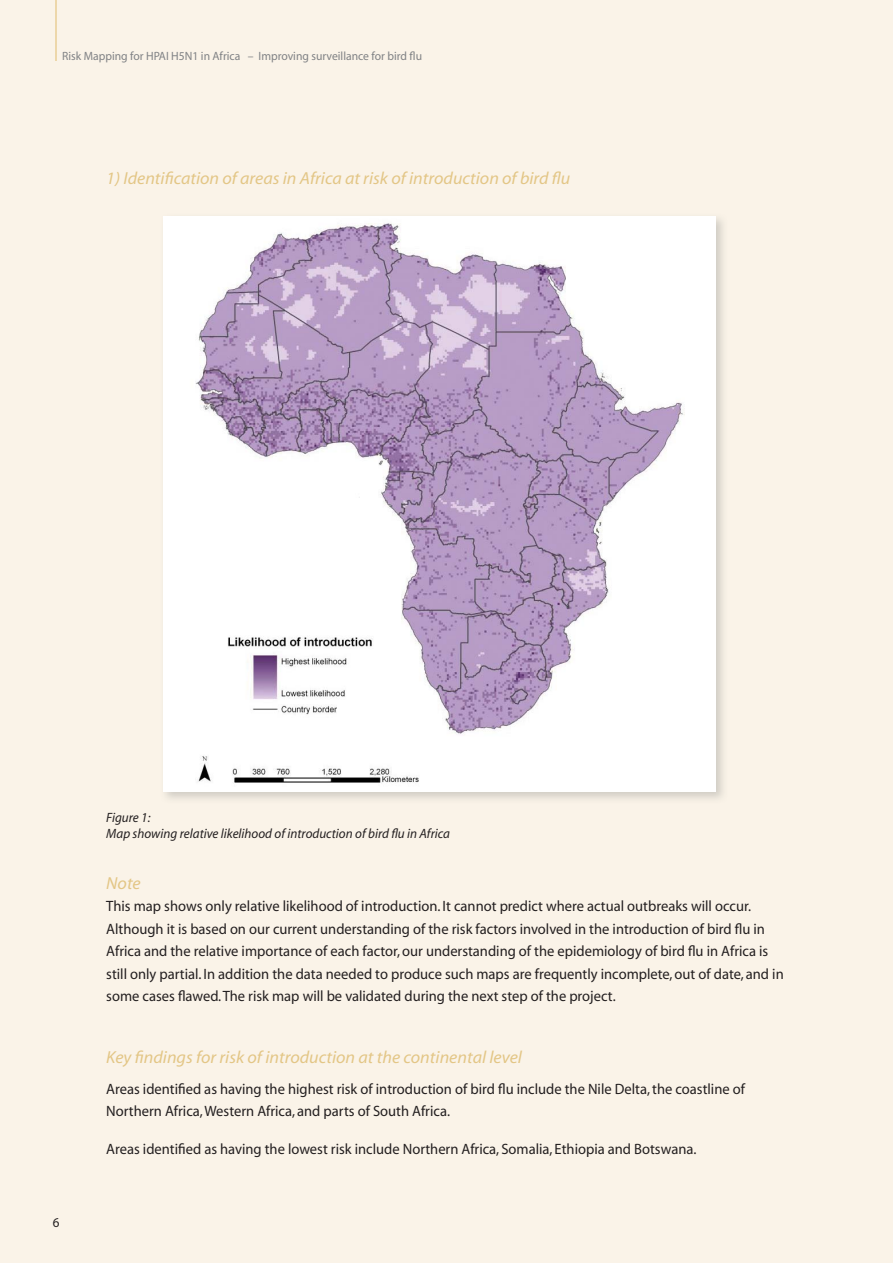
<style>
.page{position:relative;width:893px;height:1263px;background:#faf3e8}
.page>*{position:absolute;margin:0;border:0;box-sizing:border-box;transform-origin:0 0}
.t1{font:italic 17.4px "Myriad";color:#e3c686}
.t2{font:15px/22.5px "Myriad";color:#231f20}
.t3{font:italic 13.5px/15.8px "Myriad";color:#231f20}
.t4{font:13.5px "Myriad";color:#231f20}
.t5{font:12px "Myriad";color:#808285}
</style>
<div class="page">
<hr style="left:55px;top:0;width:2px;height:61px;background:#edd7aa">
<img style="left:163px;top:216px;width:560px;height:583px">
<img style="left:164px;top:217px;width:551px;height:575px">
<p class="t5" style="left:62px;top:52px;width:361px">Risk Mapping for HPAI H5N1 in Africa – Improving surveillance for bird flu</p>
<p class="t1" style="left:106px;top:171px;width:466px">1) Identification of areas in Africa at risk of introduction of bird flu</p>
<p class="t3" style="left:106px;top:811px;width:345px">Figure 1:<br>Map showing relative likelihood of introduction of bird flu in Africa</p>
<p class="t1" style="left:106px;top:876px;width:36px">Note</p>
<p class="t2" style="left:106px;top:896px;width:679px">This map shows only relative likelihood of introduction. It cannot predict where actual outbreaks will occur.<br>Although it is based on our current understanding of the risk factors involved in the introduction of bird flu in Africa and the relative importance of each factor, our understanding of the epidemiology of bird flu in Africa is still only partial. In addition the data needed to produce such maps are frequently incomplete, out of date, and in some cases flawed. The risk map will be validated during the next step of the project.</p>
<p class="t4" style="left:53px;top:1217px;width:8px">6</p>
<p class="t1" style="left:106px;top:1050px;width:417px">Key findings for risk of introduction at the continental level</p>
<p class="t2" style="left:106px;top:1078px;width:640px">Areas identified as having the highest risk of introduction of bird flu include the Nile Delta, the coastline of<br>Northern Africa, Western Africa, and parts of South Africa.</p>
<p class="t2" style="left:106px;top:1138px;width:592px">Areas identified as having the lowest risk include Northern Africa, Somalia, Ethiopia and Botswana.</p>
</div>
